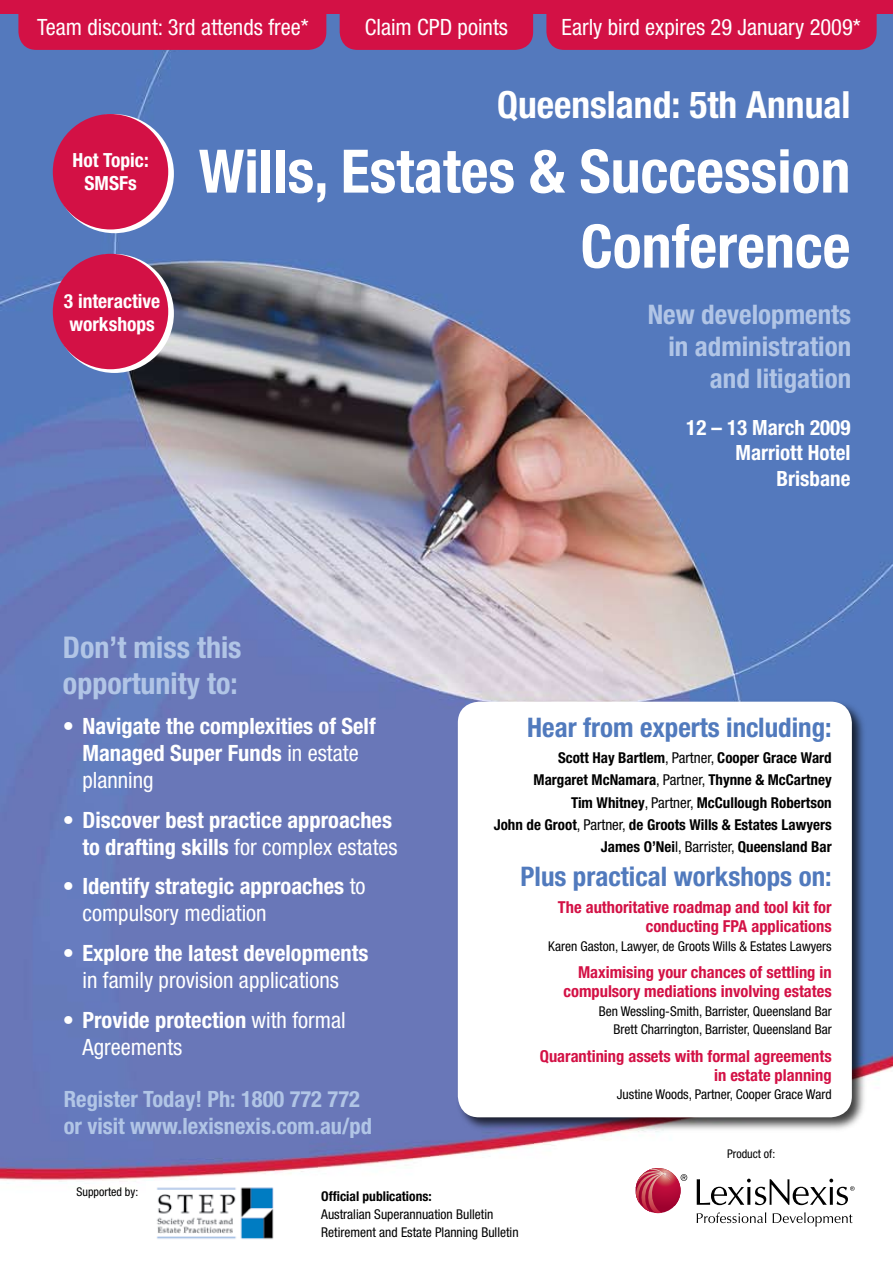
<style>
.page{position:relative;width:893px;height:1263px;background:#fff}
.page>*{position:absolute;margin:0;border:0;box-sizing:border-box;transform-origin:0 0}
.t1{font:700 condensed 60px/75px "Helvetica Neue LT Std";color:#fff;text-align:right}
.t2{font:700 condensed 37.5px "Helvetica Neue LT Std";color:#fff}
.t3{font:700 condensed 30px/36px "Helvetica Neue LT Std";color:#b1c5e6}
.t4{font:700 condensed 27px "Helvetica Neue LT Std";color:#517abd}
.t5{font:700 condensed 27px/32.4px "Helvetica Neue LT Std";color:#b1c5e6;text-align:right}
.t6{font:700 condensed 22.5px/27px "Helvetica Neue LT Std";color:#fff}
.t7{font:condensed 22.5px/27px "Helvetica Neue LT Std";color:#fff;text-align:center}
.t8{font:700 condensed 22.5px/27px "Helvetica Neue LT Std";color:#b1c5e6}
.t9{font:700 condensed 21px/25.2px "Helvetica Neue LT Std";color:#fff;text-align:right}
.t10{font:700 condensed 19.5px/23.4px "Helvetica Neue LT Std";color:#fff}
.t11{font:700 condensed 16.5px/18.8px "Helvetica Neue LT Std";color:#d31145;text-align:right}
.t12{font:700 condensed 15px/22.2px "Helvetica Neue LT Std";color:#000;text-align:right}
.t13{font:condensed 13.5px/18px "Helvetica Neue LT Std";color:#000}
.t14{font:700 condensed 13.5px "Helvetica Neue LT Std";color:#000}
.t15{font:condensed 12px "Helvetica Neue LT Std";color:#000}
.s1{font-weight:400}
.s2{font-weight:700}
</style>
<div class="page">
<img style="left:0;top:13px;width:893px;height:1214px">
<svg style="left:55px;top:254px;width:119px;height:119px"></svg>
<div style="left:53px;top:254px;width:115px;height:115px;background:#d31145;border-radius:50%"></div>
<div style="left:546px;top:13px;width:331px;height:37px;background:#d31145"></div>
<svg style="left:681px;top:1174px;width:6px;height:7px"></svg>
<svg style="left:697px;top:1178px;width:158px;height:27px"></svg>
<svg style="left:635px;top:1168px;width:46px;height:45px"></svg>
<svg style="left:636px;top:1168px;width:36px;height:45px;background:#c64f65"></svg>
<svg style="left:697px;top:1212px;width:69px;height:11px"></svg>
<svg style="left:773px;top:1212px;width:80px;height:14px"></svg>
<div style="left:455px;top:698px;width:413px;height:436px;background:#000;opacity:.75"></div>
<div style="left:458px;top:702px;width:394px;height:415px;background:#fff;border-radius:21px"></div>
<div style="left:0;top:0;width:893px;height:13px;background:#d31145"></div>
<svg style="left:55px;top:114px;width:119px;height:119px"></svg>
<div style="left:53px;top:114px;width:115px;height:115px;background:#d31145;border-radius:50%"></div>
<div style="left:340px;top:13px;width:193px;height:37px;background:#d31145"></div>
<div style="left:18px;top:13px;width:308px;height:37px;background:#d31145"></div>
<img style="left:147px;top:1182px;width:136px;height:58px">
<h3 class="t7" style="left:37px;top:13px;width:273px">Team discount: 3rd attends free*</h3>
<h3 class="t7" style="left:365px;top:13px;width:145px">Claim CPD points</h3>
<h3 class="t7" style="left:562px;top:13px;width:301px">Early bird expires 29 January 2009*</h3>
<h3 class="t10" style="left:73px;top:148px;width:78px;text-align:center">Hot Topic:<br>SMSFs</h3>
<h3 class="t10" style="left:64px;top:289px;width:98px">3 interactive workshops</h3>
<h2 class="t2" style="left:497px;top:82px;width:355px">Queensland: 5th Annual</h2>
<h1 class="t1" style="left:199px;top:133px;width:653px">Wills, Estates &amp; Succession<br>Conference</h1>
<h3 class="t5" style="left:648px;top:297px;width:205px">New developments in administration and litigation</h3>
<h3 class="t9" style="left:686px;top:415px;width:166px">12 – 13 March 2009<br>Marriott Hotel<br>Brisbane</h3>
<h3 class="t3" style="left:63px;top:629px;width:180px">Don’t miss this opportunity to:</h3>
<h3 class="t6" style="left:82px;top:712px;width:295px;text-indent:-20px"><span class="s1">•</span> Navigate the complexities of Self<br>Managed Super Funds <span class="s1">in estate planning</span></h3>
<h3 class="t6" style="left:63px;top:806px;width:336px;text-align:right"><span class="s1">•</span> Discover best practice approaches to drafting skills <span class="s1">for complex estates</span></h3>
<h3 class="t6" style="left:82px;top:872px;width:285px;text-indent:-20px"><span class="s1">•</span> Identify strategic approaches <span class="s1">to compulsory mediation</span></h3>
<h3 class="t7" style="left:63px;top:939px;width:307px">• <span class="s2">Explore the latest developments </span>in family provision applications</h3>
<h3 class="t7" style="left:82px;top:1006px;width:265px;text-align:left;text-indent:-20px">• <span class="s2">Provide protection</span> with formal<br>Agreements</h3>
<h3 class="t8" style="left:64px;top:1085px;width:310px">Register Today! Ph: 1800 772 772 or visit www.lexisnexis.com.au/pd</h3>
<h3 class="t4" style="left:527px;top:711px;width:306px">Hear from experts including:</h3>
<p class="t12" style="left:494px;top:747px;width:339px">Scott Hay Bartlem<span class="s1">, Partner,</span> Cooper Grace Ward<br>Margaret McNamara<span class="s1">, Partner,</span> Thynne &amp; McCartney<br>Tim Whitney<span class="s1">, Partner,</span> McCullough Robertson<br>John de Groot<span class="s1">, Partner,</span> de Groots Wills &amp; Estates Lawyers James O’Nei<span class="s1">l, Barrister,</span> Queensland Bar</p>
<h3 class="t4" style="left:520px;top:860px;width:313px">Plus practical workshops on:</h3>
<p class="t11" style="left:558px;top:898px;width:275px">The authoritative roadmap and tool kit for conducting FPA applications</p>
<p class="t13" style="left:548px;top:937px;width:285px">Karen Gaston, Lawyer, de Groots Wills &amp; Estates Lawyers</p>
<p class="t11" style="left:563px;top:963px;width:270px">Maximising your chances of settling in compulsory mediations involving estates</p>
<p class="t13" style="left:599px;top:1001px;width:234px;line-height:18.8px;text-align:right">Ben Wessling-Smith, Barrister, Queensland Bar<br>Brett Charrington, Barrister, Queensland Bar</p>
<p class="t11" style="left:540px;top:1046px;width:293px">Quarantining assets with formal agreements in estate planning</p>
<p class="t13" style="left:617px;top:1085px;width:216px">Justine Woods, Partner, Cooper Grace Ward</p>
<p class="t15" style="left:727px;top:1147px;width:50px">Product of:</p>
<p class="t15" style="left:77px;top:1185px;width:63px">Supported by:</p>
<p class="t14" style="left:321px;top:1188px;width:112px">Official publications:</p>
<p class="t13" style="left:321px;top:1205px;width:199px">Australian Superannuation Bulletin<br>Retirement and Estate Planning Bulletin</p>
</div>
